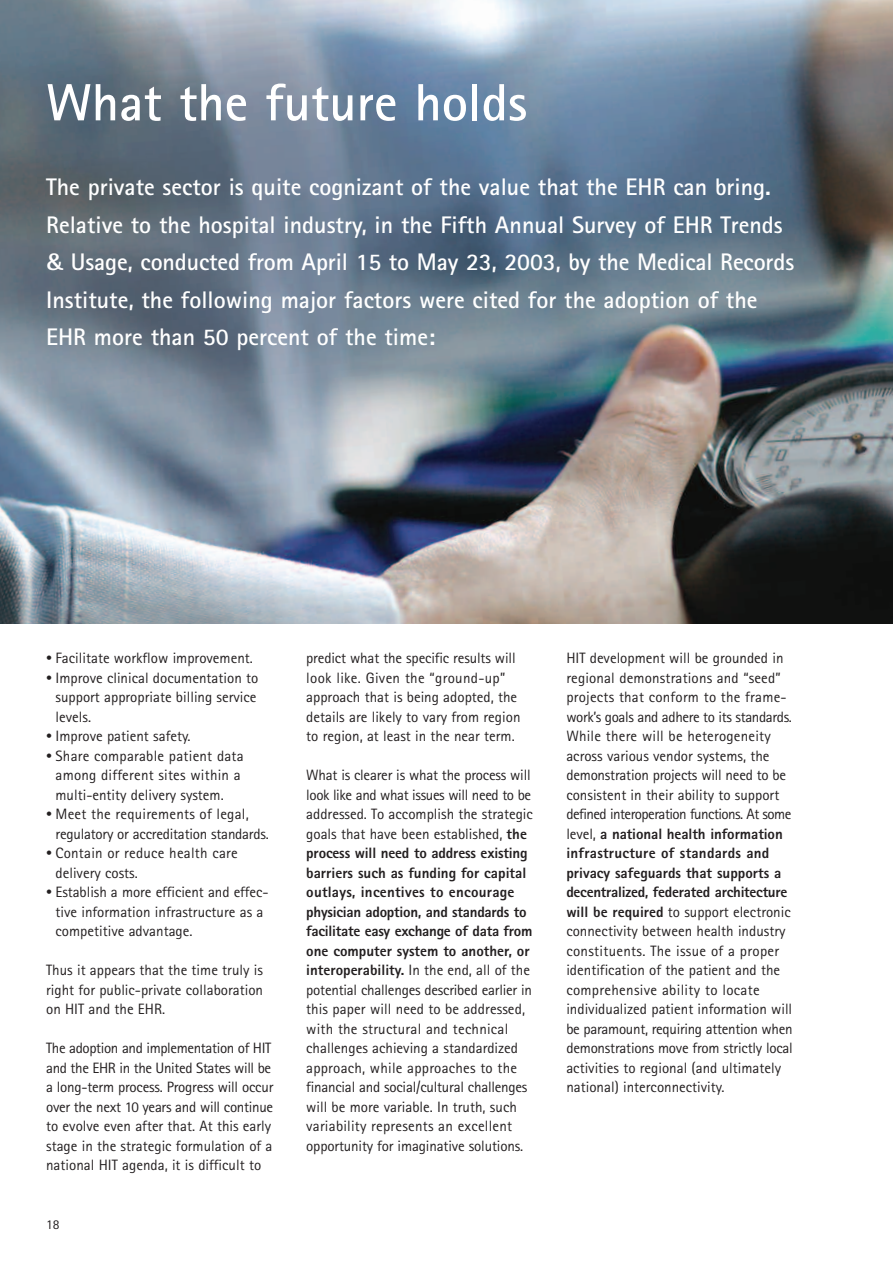
<style>
.page{position:relative;width:893px;height:1263px;background:#fff}
.page>*{position:absolute;margin:0;border:0;box-sizing:border-box;transform-origin:0 0}
.t1{font:700 52.5px "Agfa Rotis Sans Serif";color:#fff}
.t2{font:700 24px/37.5px "Agfa Rotis Sans Serif";color:#fff}
.t3{font:15px/19.5px "Agfa Rotis Sans Serif";color:#231f20}
.t4{font:13.5px "Agfa Rotis Sans Serif";color:#231f20}
.s1{font-size:12px}
.s2{font-weight:800}
</style>
<div class="page">
<img style="left:0;top:0;width:893px;height:624px">
<h1 class="t1" style="left:46px;top:84px;width:483px">What the future holds</h1>
<p class="t2" style="left:46px;top:171px;width:750px">The private sector is quite cognizant of the value that the EHR can bring.<br>Relative to the hospital industry, in the Fifth Annual Survey of EHR Trends &amp; Usage, conducted from April 15 to May 23, 2003, by the Medical Records Institute, the following major factors were cited for the adoption of the EHR more than 50 percent of the time:</p>
<p class="t3" style="left:46px;top:650px;width:208px"><span class="s1">•</span> Facilitate workflow improvement.</p>
<p class="t3" style="left:56px;top:669px;width:204px;text-align:justify;text-indent:-9px"><span class="s1">•</span> Improve clinical documentation to support appropriate billing service levels.</p>
<p class="t3" style="left:46px;top:728px;width:146px"><span class="s1">•</span> Improve patient safety.</p>
<p class="t3" style="left:56px;top:747px;width:190px;text-indent:-9px"><span class="s1">•</span> Share comparable patient data among different sites within a multi-entity delivery system.</p>
<p class="t3" style="left:56px;top:806px;width:215px;text-indent:-9px"><span class="s1">•</span> Meet the requirements of legal, regulatory or accreditation standards.</p>
<p class="t3" style="left:56px;top:845px;width:184px;text-indent:-9px"><span class="s1">•</span> Contain or reduce health care delivery costs.</p>
<p class="t3" style="left:56px;top:884px;width:215px;text-indent:-9px"><span class="s1">•</span> Establish a more efficient and effec&shy;tive information infrastructure as a competitive advantage.</p>
<p class="t3" style="left:46px;top:962px;width:218px;text-align:justify">Thus it appears that the time truly is right for public-private collaboration on HIT and the EHR.</p>
<p class="t3" style="left:46px;top:1040px;width:229px">The adoption and implementation of HIT and the EHR in the United States will be a long-term process. Progress will occur over the next 10 years and will continue to evolve even after that. At this early stage in the strategic formulation of a national HIT agenda, it is difficult to</p>
<p class="t4" style="left:46px;top:1219px;width:15px">18</p>
<p class="t3" style="left:306px;top:650px;width:216px">predict what the specific results will look like. Given the “ground-up” approach that is being adopted, the details are likely to vary from region to region, at least in the near term.</p>
<p class="t3" style="left:306px;top:767px;width:228px">What is clearer is what the process will look like and what issues will need to be addressed. To accomplish the strategic goals that have been established, <span class="s2">the process will need to address existing barriers such as funding for capital outlays, incentives to encourage physician adoption, and standards to facilitate easy exchange of data from one computer system to another, or interoperability.</span> In the end, all of the potential challenges described earlier in this paper will need to be addressed, with the structural and technical challenges achieving a standardized approach, while approaches to the financial and social/cultural challenges will be more variable. In truth, such variability represents an excellent opportunity for imaginative solutions.</p>
<p class="t3" style="left:566px;top:650px;width:228px">HIT development will be grounded in regional demonstrations and “seed” projects that conform to the frame&shy;work’s goals and adhere to its standards.<br>While there will be heterogeneity across various vendor systems, the demonstration projects will need to be consistent in their ability to support defined interoperation functions. At some level, <span class="s2">a national health information infrastructure of standards and privacy safeguards that supports a decentralized, federated architecture will be required</span> to support electronic connectivity between health industry constituents. The issue of a proper identification of the patient and the comprehensive ability to locate individualized patient information will be paramount, requiring attention when demonstrations move from strictly local activities to regional (and ultimately national) interconnectivity.</p>
</div>
